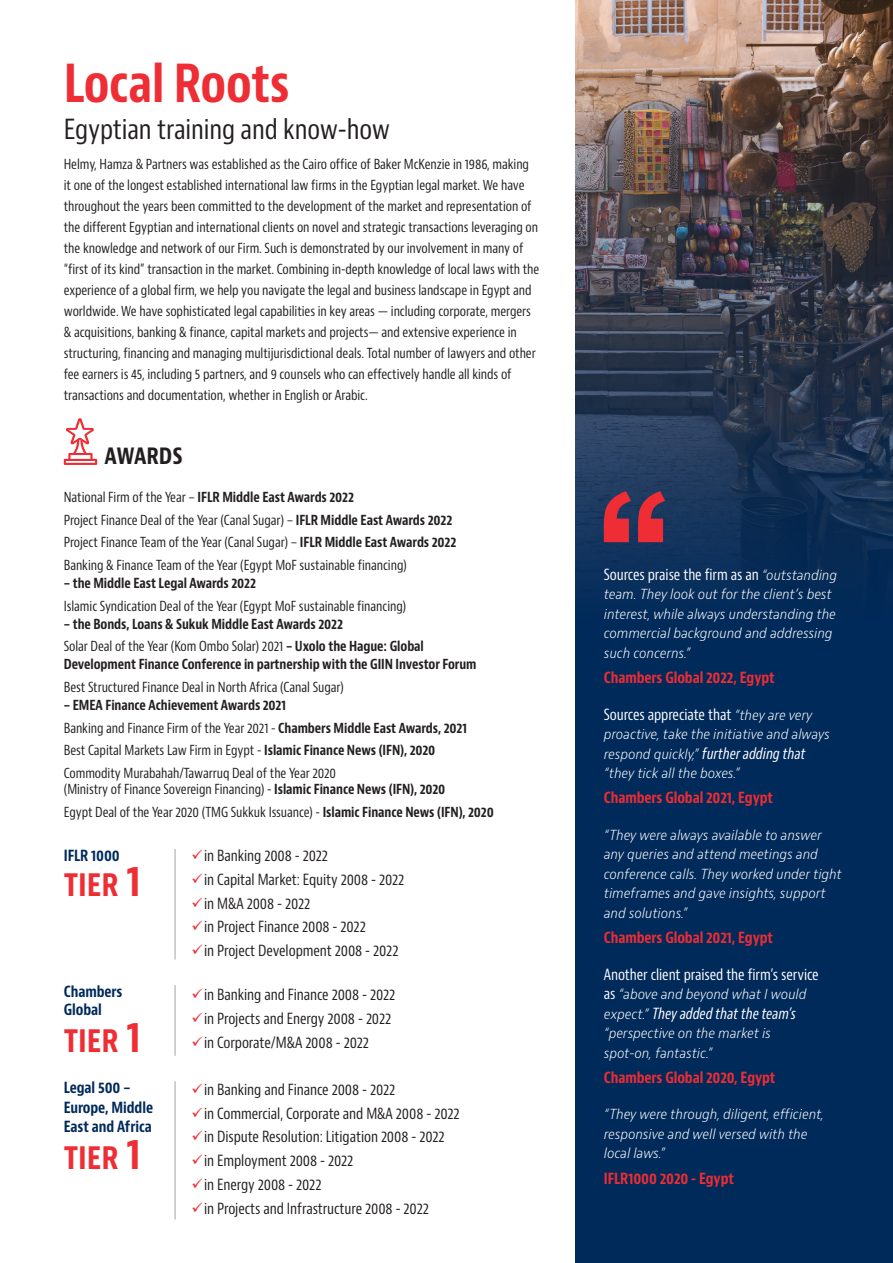
<style>
.page{position:relative;width:893px;height:1263px;background:#fff}
.page>*{position:absolute;margin:0;border:0;box-sizing:border-box;transform-origin:0 0}
.Head1{font:700 condensed 51px "Baker Mc Kenzie Bernini";letter-spacing:-.005em;color:#ee2d34;scale:.96 1}
.Body_2{font:700 condensed 33px "Baker Mc Kenzie Bernini";letter-spacing:-.005em;color:#ee2d34}
.Subhead{font:condensed 27px "Baker Mc Kenzie Bernini";letter-spacing:-.005em;color:#231f20}
.Head_2{font:700 condensed 24px "Baker Mc Kenzie Bernini";letter-spacing:-.005em;color:#231f20}
.t1{font:condensed 15px "Baker Mc Kenzie Bernini";letter-spacing:-.005em;color:#231f20}
.Body{font:700 condensed 15px "Baker Mc Kenzie Bernini";letter-spacing:-.005em;color:#ee2d34}
.Body-2{font:condensed 15px "Baker Mc Kenzie Bernini";letter-spacing:-.005em;color:#fff}
.Body-3{font:italic condensed 15px "Baker Mc Kenzie Bernini";letter-spacing:-.005em;color:#fff}
.Body_2-2{font:700 condensed 15px/19.5px "Baker Mc Kenzie Bernini";letter-spacing:-.005em;color:#002a5a}
.Body-4{font:condensed 13.5px/21px "Baker Mc Kenzie Bernini";letter-spacing:-.005em;color:#231f20}
.Body-5{font:italic 300 13.5px/19.5px "Baker Mc Kenzie Bernini";letter-spacing:-.01em;color:#fff}
.Body-6{font:700 condensed 13.5px/18px "Baker Mc Kenzie Bernini";letter-spacing:-.005em;color:#231f20}
.s1{font-weight:400}
.s2{font-weight:700}
.s3{font-size:42px}
.s4{font-weight:300;font-style:italic;font-stretch:normal;font-size:13.5px}
.s5{font-weight:300;font-stretch:normal;font-size:13.5px}
.s6{font-weight:400;font-style:normal;font-stretch:condensed;font-size:15px}
</style>
<div class="page">
<img style="left:575px;top:0;width:318px;height:19px">
<svg style="left:575px;top:19px;width:318px;height:1244px;background:#1f3757"></svg>
<svg style="left:64px;top:418px;width:33px;height:47px"></svg>
<svg style="left:604px;top:491px;width:27px;height:51px"></svg>
<svg style="left:638px;top:491px;width:27px;height:51px"></svg>
<hr style="left:174px;top:849px;width:2px;height:110px;background:#c1c2c3">
<hr style="left:174px;top:985px;width:2px;height:71px;background:#c1c2c3">
<hr style="left:174px;top:1081px;width:2px;height:138px;background:#c1c2c3">
<p class="Head1" style="left:64px;top:52px;width:237px">Local Roots</p>
<p class="Subhead" style="left:64px;top:112px;width:328px">Egyptian training and know-how</p>
<p class="Body-4" style="left:64px;top:153px;width:477px">Helmy, Hamza &amp; Partners was established as the Cairo office of Baker McKenzie in 1986, making it one of the longest established international law firms in the Egyptian legal market. We have throughout the years been committed to the development of the market and representation of the different Egyptian and international clients on novel and strategic transactions leveraging on the knowledge and network of our Firm. Such is demonstrated by our involvement in many of “first of its kind” transaction in the market. Combining in-depth knowledge of local laws with the experience of a global firm, we help you navigate the legal and business landscape in Egypt and worldwide. We have sophisticated legal capabilities in key areas — including corporate, mergers &amp; acquisitions, banking &amp; finance, capital markets and projects— and extensive experience in structuring, financing and managing multijurisdictional deals. Total number of lawyers and other fee earners is 45, including 5 partners, and 9 counsels who can effectively handle all kinds of transactions and documentation, whether in English or Arabic.</p>
<p class="Head_2" style="left:105px;top:441px;width:80px">AWARDS</p>
<p class="Body-6" style="left:64px;top:489px;width:292px"><span class="s1">National Firm of the Year –</span> IFLR Middle East Awards 2022</p>
<p class="Body-4" style="left:64px;top:510px;width:390px">Project Finance Deal of the Year (Canal Sugar) – <span class="s2">IFLR Middle East Awards 2022</span></p>
<p class="Body-4" style="left:64px;top:532px;width:394px">Project Finance Team of the Year (Canal Sugar) – <span class="s2">IFLR Middle East Awards 2022</span></p>
<p class="Body-4" style="left:64px;top:555px;width:344px">Banking &amp; Finance Team of the Year (Egypt MoF sustainable financing)</p>
<p class="Body-6" style="left:64px;top:574px;width:194px">– the Middle East Legal Awards 2022</p>
<p class="Body-4" style="left:64px;top:596px;width:344px">Islamic Syndication Deal of the Year (Egypt MoF sustainable financing)</p>
<p class="Body-6" style="left:64px;top:615px;width:281px">– the Bonds, Loans &amp; Sukuk Middle East Awards 2022</p>
<p class="Body-6" style="left:64px;top:638px;width:414px"><span class="s1">Solar Deal of the Year (Kom Ombo Solar) 2021</span> – Uxolo the Hague: Global<br>Development Finance Conference in partnership with the GIIN Investor Forum</p>
<p class="Body-4" style="left:64px;top:677px;width:282px">Best Structured Finance Deal in North Africa (Canal Sugar)</p>
<p class="Body-6" style="left:64px;top:696px;width:224px">– EMEA Finance Achievement Awards 2021</p>
<p class="Body-4" style="left:64px;top:717px;width:405px">Banking and Finance Firm of the Year 2021 - <span class="s2">Chambers Middle East Awards, 2021</span></p>
<p class="Body-4" style="left:64px;top:740px;width:373px">Best Capital Markets Law Firm in Egypt - <span class="s2">Islamic Finance News (IFN), 2020</span></p>
<p class="Body-4" style="left:64px;top:765px;width:383px;line-height:16.5px">Commodity Murabahah/Tawarruq Deal of the Year 2020<br>(Ministry of Finance Sovereign Financing) - <span class="s2">Islamic Finance News (IFN), 2020</span></p>
<p class="Body-4" style="left:64px;top:802px;width:432px">Egypt Deal of the Year 2020 (TMG Sukkuk Issuance) - <span class="s2">Islamic Finance News (IFN), 2020</span></p>
<p class="Body_2-2" style="left:64px;top:846px;width:58px">IFLR 1000</p>
<p class="Body_2" style="left:64px;top:863px;width:78px">TIER <span class="s3">1</span></p>
<p class="Body_2-2" style="left:64px;top:983px;width:60px;line-height:18px">Chambers<br>Global</p>
<p class="Body_2" style="left:64px;top:1019px;width:78px">TIER <span class="s3">1</span></p>
<p class="Body_2-2" style="left:64px;top:1078px;width:91px">Legal 500 –<br>Europe, Middle<br>East and Africa</p>
<p class="Body_2" style="left:64px;top:1136px;width:78px">TIER <span class="s3">1</span></p>
<p class="t1" style="left:204px;top:846px;width:126px">in Banking 2008 - 2022</p>
<p class="t1" style="left:204px;top:870px;width:202px">in Capital Market: Equity 2008 - 2022</p>
<p class="t1" style="left:204px;top:894px;width:108px">in M&amp;A 2008 - 2022</p>
<p class="t1" style="left:204px;top:917px;width:163px">in Project Finance 2008 - 2022</p>
<p class="t1" style="left:204px;top:941px;width:196px">in Project Development 2008 - 2022</p>
<p class="t1" style="left:204px;top:985px;width:193px">in Banking and Finance 2008 - 2022</p>
<p class="t1" style="left:204px;top:1009px;width:189px">in Projects and Energy 2008 - 2022</p>
<p class="t1" style="left:204px;top:1033px;width:166px">in Corporate/M&amp;A 2008 - 2022</p>
<p class="t1" style="left:204px;top:1080px;width:193px">in Banking and Finance 2008 - 2022</p>
<p class="t1" style="left:204px;top:1104px;width:257px">in Commercial, Corporate and M&amp;A 2008 - 2022</p>
<p class="t1" style="left:204px;top:1128px;width:242px">in Dispute Resolution: Litigation 2008 - 2022</p>
<p class="t1" style="left:204px;top:1151px;width:151px">in Employment 2008 - 2022</p>
<p class="t1" style="left:204px;top:1175px;width:119px">in Energy 2008 - 2022</p>
<p class="t1" style="left:204px;top:1199px;width:226px">in Projects and Infrastructure 2008 - 2022</p>
<p class="Body-2" style="left:604px;top:565px;width:235px">Sources praise the firm as an <span class="s4">“outstanding</span></p>
<p class="Body-5" style="left:604px;top:585px;width:234px">team. They look out for the client’s best interest, while always understanding the commercial background and addressing such concerns.”</p>
<p class="Body" style="left:604px;top:668px;width:172px">Chambers Global 2022, Egypt</p>
<p class="Body-2" style="left:604px;top:705px;width:210px">Sources appreciate that <span class="s4">“they are very</span></p>
<p class="Body-5" style="left:604px;top:725px;width:228px">proactive, take the initiative and always</p>
<p class="Body-3" style="left:604px;top:744px;width:203px"><span class="s5">respond quickly,”</span> further adding that</p>
<p class="Body-5" style="left:604px;top:764px;width:138px">“they tick all the boxes.”</p>
<p class="Body" style="left:604px;top:789px;width:171px">Chambers Global 2021, Egypt</p>
<p class="Body-5" style="left:604px;top:825px;width:240px">“They were always available to answer any queries and attend meetings and conference calls. They worked under tight timeframes and gave insights, support and solutions.”</p>
<p class="Body" style="left:604px;top:928px;width:171px">Chambers Global 2021, Egypt</p>
<p class="Body-2" style="left:604px;top:965px;width:216px">Another client praised the firm’s service</p>
<p class="Body-5" style="left:604px;top:985px;width:204px"><span class="s6">as</span> “above and beyond what I would</p>
<p class="Body-3" style="left:604px;top:1004px;width:194px"><span class="s5">expect.”</span> They added that the team’s</p>
<p class="Body-5" style="left:604px;top:1024px;width:169px">“perspective on the market is spot-on, fantastic.”</p>
<p class="Body" style="left:604px;top:1068px;width:173px">Chambers Global 2020, Egypt</p>
<p class="Body-5" style="left:604px;top:1105px;width:222px">“They were through, diligent, efficient, responsive and well versed with the local laws.”</p>
<p class="Body" style="left:604px;top:1169px;width:132px">IFLR1000 2020 - Egypt</p>
</div>
